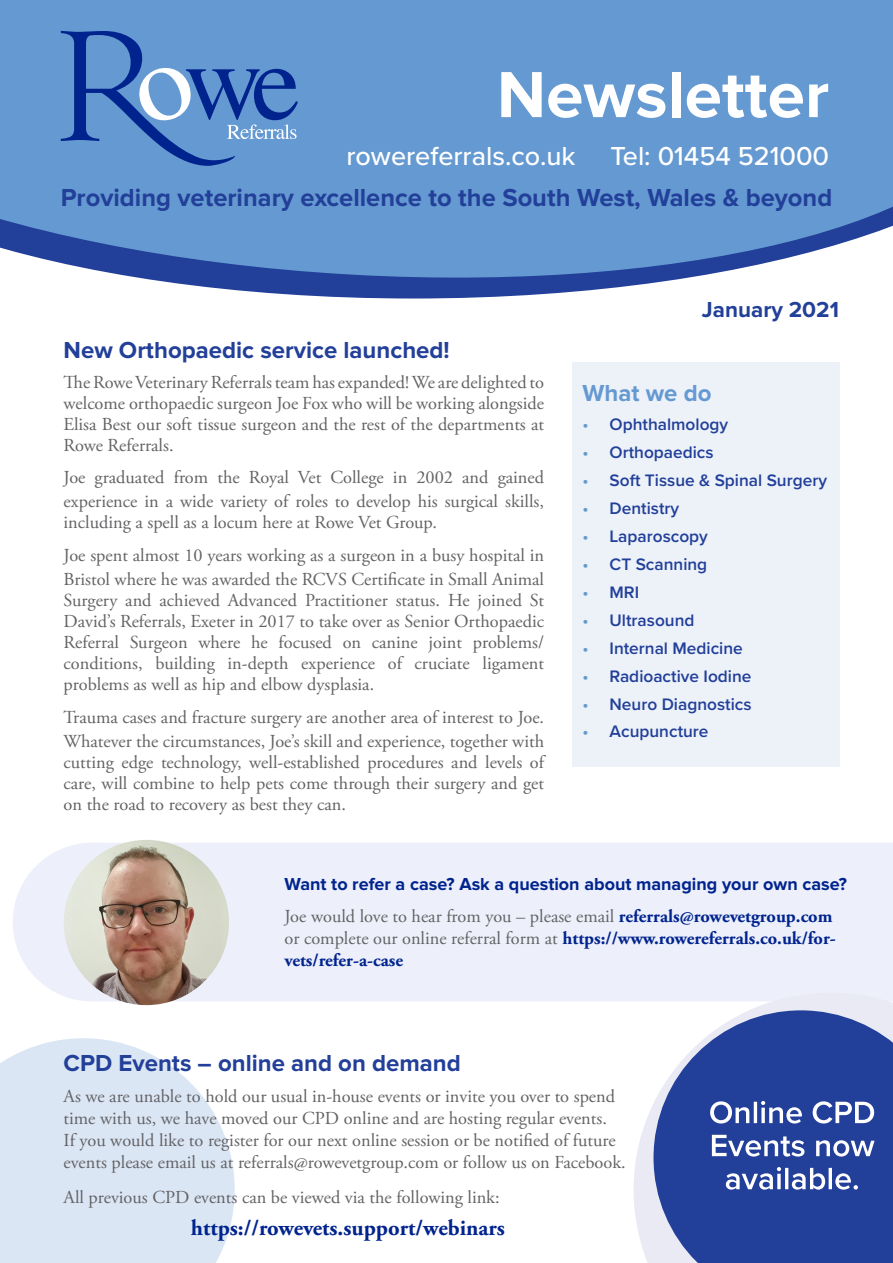
<style>
.page{position:relative;width:893px;height:1263px;background:#fff}
.page>*{position:absolute;margin:0;border:0;box-sizing:border-box;transform-origin:0 0}
.t1{font:700 67.5px "Proxima Nova";color:#fff}
.t2{font:500 27px "Proxima Nova";color:#fff}
.t3{font:700 25.5px "Proxima Nova";color:#223f99}
.t4{font:700 24px "Proxima Nova";color:#223f99}
.t5{font:700 24px "Proxima Nova";color:#6599d1}
.t6{font:700 22.5px "Adobe Garamond Pro";color:#00238e}
.t7{font:700 22.5px "Proxima Nova";color:#223f99}
.t8{font:18.3px/21px "Adobe Garamond Pro";color:#636366}
.t9{font:700 18.3px/21.9px "Adobe Garamond Pro";color:#00238e}
.t10{font:700 18px "Proxima Nova";color:#00238e}
.t11{font:600 17.25px "Proxima Nova";color:#223f99}
.s1{color:#6599d1}
.s2{font-weight:400;color:#636366}
</style>
<div class="page">
<div style="left:13px;top:843px;width:880px;height:158px;background:#edf0fa"></div>
<svg style="left:634px;top:992px;width:259px;height:271px;fill:#edf0fa"></svg>
<svg style="left:653px;top:1010px;width:240px;height:253px;background:#435ba8"></svg>
<div style="left:572px;top:362px;width:268px;height:405px;background:#edf2f9"></div>
<svg style="left:0;top:0;width:893px;height:295px;background:#6998cf"></svg>
<svg style="left:61px;top:31px;width:237px;height:135px;background:#5988c7"></svg>
<svg style="left:0;top:1038px;width:235px;height:225px;background:#dfe8f5"></svg>
<svg style="left:726px;top:1167px;width:132px;height:22px"></svg>
<svg style="left:712px;top:1135px;width:162px;height:21px"></svg>
<svg style="left:710px;top:1101px;width:164px;height:22px"></svg>
<img style="left:64px;top:840px;width:165px;height:165px;border-radius:83px">
<p class="t1" style="left:497px;top:56px;width:334px">Newsletter</p>
<p class="t2" style="left:346px;top:136px;width:231px">rowereferrals.co.uk</p>
<p class="t2" style="left:610px;top:136px;width:220px">Tel: 01454 521000</p>
<p class="t3" style="left:61px;top:183px;width:773px">Providing veterinary excellence to the South West, Wales &amp; beyond</p>
<p class="t4" style="left:64px;top:337px;width:388px">New Orthopaedic service launched!</p>
<p class="t8" style="left:64px;top:372px;width:482px;text-align:justify">The Rowe Veterinary Referrals team has expanded! We are delighted to welcome orthopaedic surgeon Joe Fox who will be working alongside Elisa Best our soft tissue surgeon and the rest of the departments at Rowe Referrals.</p>
<p class="t8" style="left:64px;top:466px;width:482px;line-height:24px">Joe graduated from the Royal Vet College in 2002 and gained experience in a wide variety of roles to develop his surgical skills,</p>
<p class="t8" style="left:64px;top:513px;width:375px">including a spell as a locum here at Rowe Vet Group.</p>
<p class="t8" style="left:64px;top:544px;width:482px;line-height:24px">Joe spent almost 10 years working as a surgeon in a busy hospital in<br>Bristol where he was awarded the RCVS Certificate in Small Animal</p>
<p class="t8" style="left:64px;top:590px;width:482px;text-align:justify">Surgery and achieved Advanced Practitioner status. He joined St David’s Referrals, Exeter in 2017 to take over as Senior Orthopaedic Referral Surgeon where he focused on canine joint problems/ conditions, building in-depth experience of cruciate ligament problems as well as hip and elbow dysplasia.</p>
<p class="t8" style="left:64px;top:705px;width:482px;line-height:24px">Trauma cases and fracture surgery are another area of interest to Joe.<br>Whatever the circumstances, Joe’s skill and experience, together with</p>
<p class="t8" style="left:64px;top:752px;width:482px;line-height:21.5px;text-align:justify">cutting edge technology, well-established procedures and levels of care, will combine to help pets come through their surgery and get on the road to recovery as best they can.</p>
<p class="t7" style="left:702px;top:296px;width:139px">January 2021</p>
<p class="t5" style="left:583px;top:379px;width:130px">What we do</p>
<p class="t11" style="left:583px;top:412px;width:147px"><span class="s1">•</span> Ophthalmology</p>
<p class="t11" style="left:583px;top:439px;width:133px"><span class="s1">•</span> Orthopaedics</p>
<p class="t11" style="left:583px;top:467px;width:246px"><span class="s1">•</span> Soft Tissue &amp; Spinal Surgery</p>
<p class="t11" style="left:583px;top:495px;width:98px"><span class="s1">•</span> Dentistry</p>
<p class="t11" style="left:583px;top:523px;width:127px"><span class="s1">•</span> Laparoscopy</p>
<p class="t11" style="left:583px;top:551px;width:126px"><span class="s1">•</span> CT Scanning</p>
<p class="t11" style="left:583px;top:579px;width:58px"><span class="s1">•</span> MRI</p>
<p class="t11" style="left:583px;top:607px;width:113px"><span class="s1">•</span> Ultrasound</p>
<p class="t11" style="left:583px;top:635px;width:162px"><span class="s1">•</span> Internal Medicine</p>
<p class="t11" style="left:583px;top:663px;width:170px"><span class="s1">•</span> Radioactive Iodine</p>
<p class="t11" style="left:583px;top:691px;width:170px"><span class="s1">•</span> Neuro Diagnostics</p>
<p class="t11" style="left:583px;top:719px;width:127px"><span class="s1">•</span> Acupuncture</p>
<p class="t10" style="left:285px;top:873px;width:564px">Want to refer a case? Ask a question about managing your own case?</p>
<p class="t9" style="left:285px;top:906px;width:553px"><span class="s2">Joe would love to hear from you – please email</span> referrals@rowevetgroup.com <span class="s2">or complete our online referral form at</span> https://www.rowereferrals.co.uk/for&shy;vets/refer-a-case</p>
<p class="t4" style="left:64px;top:1050px;width:399px">CPD Events – online and on demand</p>
<p class="t8" style="left:64px;top:1086px;width:564px;line-height:21.9px">As we are unable to hold our usual in-house events or invite you over to spend time with us, we have moved our CPD online and are hosting regular events.<br>If you would like to register for our next online session or be notified of future events please email us at referrals@rowevetgroup.com or follow us on Facebook.</p>
<p class="t8" style="left:64px;top:1187px;width:438px">All previous CPD events can be viewed via the following link:</p>
<p class="t6" style="left:191px;top:1214px;width:316px">https://rowevets.support/webinars</p>
</div>
